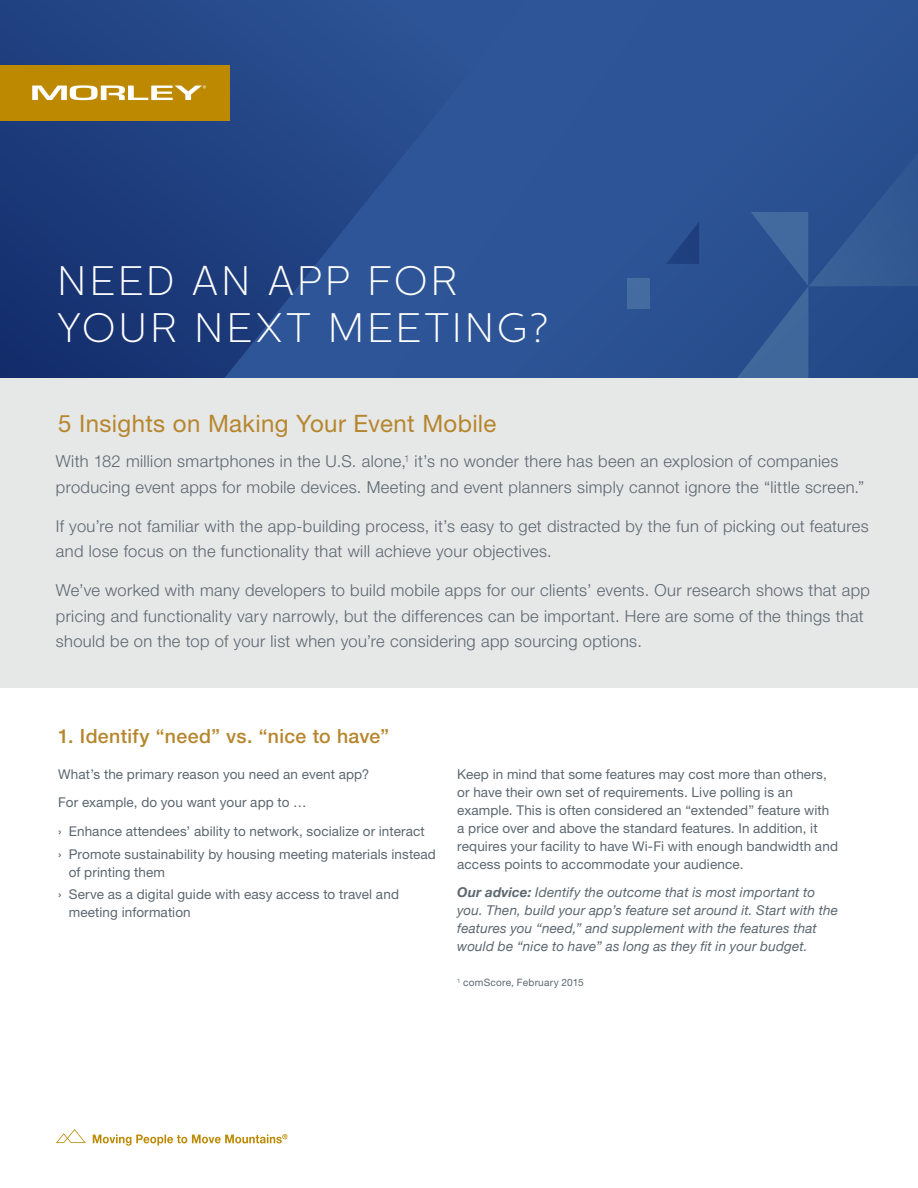
<style>
.page{position:relative;width:918px;height:1188px;background:#fff}
.page>*{position:absolute;margin:0;border:0;box-sizing:border-box;transform-origin:0 0}
.t1{font:200 41.25px/46.7px "Centrale Sans";letter-spacing:.055em;color:#fff}
.t2{font:24px "Helvetica Neue LT Std";letter-spacing:.015em;color:#b6862d}
.t3{font:500 19.5px "Helvetica Neue LT Std";letter-spacing:.015em;color:#b6862d}
.t4{font:300 16.5px/25.5px "Helvetica Neue LT Std";letter-spacing:.02em;color:#5c6770}
.t5{font:13.5px/18px "Helvetica Neue LT Std";letter-spacing:.01em;color:#5c6770}
.t6{font:italic 13.5px/18px "Helvetica Neue";letter-spacing:.01em;color:#5c6770}
.t7{font:10.2px "Helvetica Neue LT Std";letter-spacing:.02em;color:#5c6770}
.s1{font-weight:700}
</style>
<div class="page">
<div style="left:543px;top:0;width:375px;height:378px;background:#2d5496"></div>
<div style="left:627px;top:279px;width:23px;height:30px;background:#456ca1"></div>
<svg style="left:0;top:0;width:543px;height:378px;background:#244788"></svg>
<svg style="left:634px;top:114px;width:284px;height:264px;background:#2c5291"></svg>
<div style="left:0;top:65px;width:230px;height:56px;background:#bc8900"></div>
<svg style="left:32px;top:85px;width:174px;height:15px"></svg>
<div style="left:0;top:378px;width:918px;height:309px;background:#e6e7e7"></div>
<svg style="left:93px;top:1134px;width:194px;height:12px"></svg>
<svg style="left:56px;top:1129px;width:30px;height:14px"></svg>
<h1 class="t1" style="left:57px;top:258px;width:493px">NEED AN APP FOR<br>YOUR NEXT MEETING?</h1>
<h2 class="t2" style="left:58px;top:409px;width:440px">5 Insights on Making Your Event Mobile</h2>
<p class="t4" style="left:56px;top:448px;width:810px">With 182 million smartphones in the U.S. alone,<sup>1</sup> it’s no wonder there has been an explosion of companies producing event apps for mobile devices. Meeting and event planners simply cannot ignore the “little screen.”</p>
<p class="t4" style="left:56px;top:513px;width:815px">If you’re not familiar with the app-building process, it’s easy to get distracted by the fun of picking out features and lose focus on the functionality that will achieve your objectives.</p>
<p class="t4" style="left:56px;top:577px;width:816px">We’ve worked with many developers to build mobile apps for our clients’ events. Our research shows that app pricing and functionality vary narrowly, but the differences can be important. Here are some of the things that should be on the top of your list when you’re considering app sourcing options.</p>
<p class="t3" style="left:58px;top:724px;width:332px">1. Identify “need” vs. “nice to have”</p>
<p class="t5" style="left:58px;top:759px;width:368px;line-height:28.8px">What’s the primary reason you need an event app?<br>For example, do you want your app to …<br>› Enhance attendees’ ability to network, socialize or interact</p>
<p class="t5" style="left:69px;top:845px;width:369px;text-indent:-11px">› Promote sustainability by housing meeting materials instead of printing them</p>
<p class="t5" style="left:69px;top:885px;width:332px;text-indent:-11px">› Serve as a digital guide with easy access to travel and meeting information</p>
<p class="t5" style="left:457px;top:765px;width:382px">Keep in mind that some features may cost more than others, or have their own set of requirements. Live polling is an example. This is often considered an “extended” feature with a price over and above the standard features. In addition, it requires your facility to have Wi-Fi with enough bandwidth and access points to accommodate your audience.</p>
<p class="t6" style="left:457px;top:884px;width:382px"><span class="s1">Our advice:</span> Identify the outcome that is most important to you. Then, build your app’s feature set around it. Start with the features you “need,” and supplement with the features that would be “nice to have” as long as they fit in your budget.</p>
<p class="t7" style="left:457px;top:976px;width:128px"><sup>1</sup> comScore, February 2015</p>
</div>
